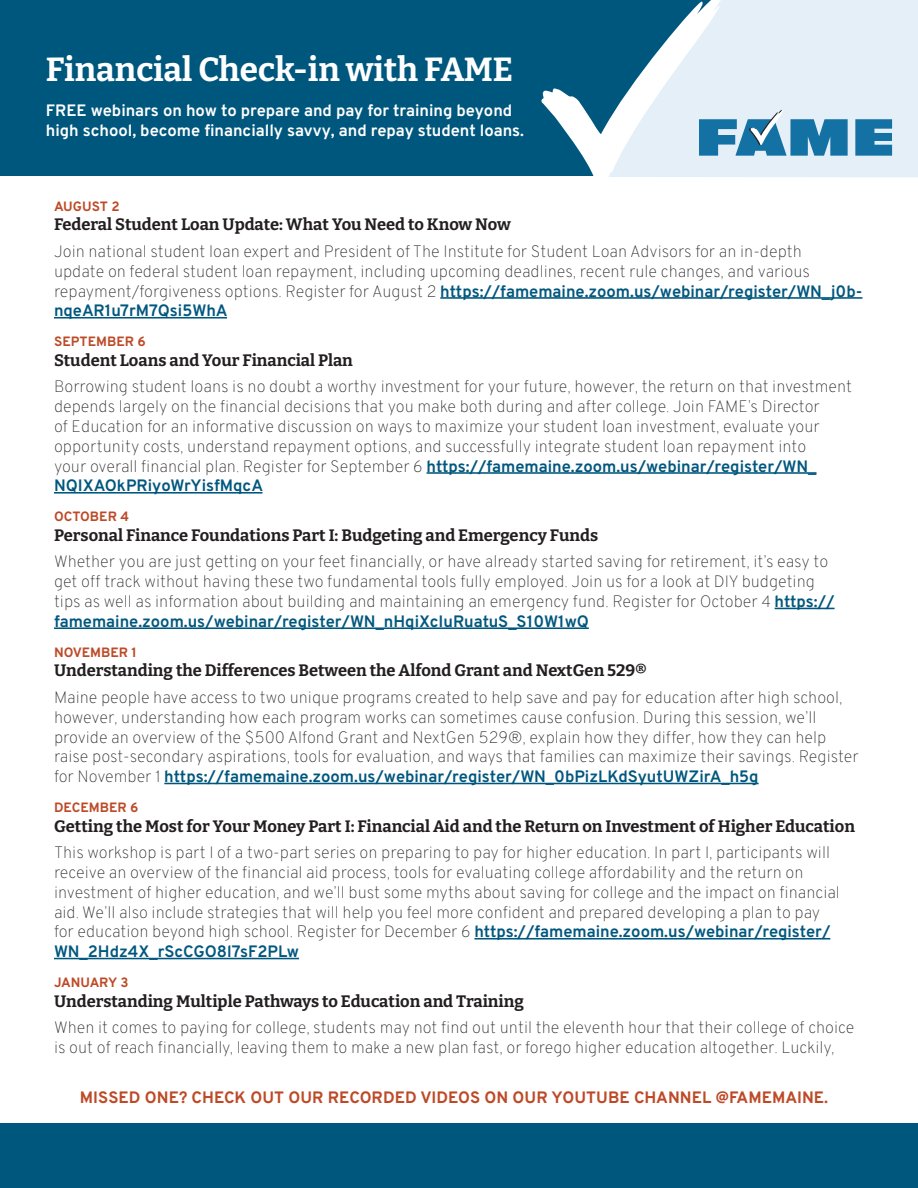
<style>
.page{position:relative;width:918px;height:1188px;background:#fff}
.page>*{position:absolute;margin:0;border:0;box-sizing:border-box;transform-origin:0 0}
.Description{font:700 33.3px "Bitter";color:#fff}
.Description-2{font:100 16.5px/19.8px "Overpass";color:#231f20}
.t1{font:700 16.5px "Bitter";color:#231f20}
.Description-3{font:700 16.5px/19.8px "Overpass";color:#fff}
.Date{font:16.5px "Overpass";color:#bd4a27}
.Date-2{font:13.5px "Overpass";color:#bd4a27}
.s1{font-weight:700;color:#00577e}
</style>
<div class="page">
<div style="left:0;top:0;width:918px;height:176px;background:#00577e"></div>
<div style="left:848px;top:0;width:70px;height:177px;background:#e4eff8"></div>
<svg style="left:855px;top:119px;width:37px;height:37px"></svg>
<svg style="left:541px;top:0;width:307px;height:177px"></svg>
<div style="left:0;top:1123px;width:918px;height:65px;background:#00577e"></div>
<hr style="left:440px;top:297px;width:423px;height:2px;background:#00577e">
<hr style="left:54px;top:317px;width:173px;height:2px;background:#00577e">
<hr style="left:427px;top:472px;width:389px;height:2px;background:#00577e">
<hr style="left:54px;top:492px;width:208px;height:2px;background:#00577e">
<hr style="left:775px;top:608px;width:60px;height:1px;background:#00577e">
<hr style="left:54px;top:627px;width:535px;height:2px;background:#00577e">
<hr style="left:164px;top:783px;width:595px;height:1px;background:#00577e">
<hr style="left:474px;top:938px;width:356px;height:2px;background:#00577e">
<hr style="left:54px;top:958px;width:245px;height:1px;background:#00577e">
<p class="Description" style="left:46px;top:48px;width:469px">Financial Check-in with FAME</p>
<p class="Description-3" style="left:46px;top:101px;width:480px">FREE webinars on how to prepare and pay for training beyond high school, become financially savvy, and repay student loans.</p>
<p class="Date-2" style="left:54px;top:195px;width:67px">AUGUST 2</p>
<p class="t1" style="left:54px;top:214px;width:458px">Federal Student Loan Update: What You Need to Know Now</p>
<p class="Description-2" style="left:54px;top:241px;width:810px">Join national student loan expert and President of The Institute for Student Loan Advisors for an in-depth<br>update on federal student loan repayment, including upcoming deadlines, recent rule changes, and various repayment/forgiveness options. Register for August 2 <span class="s1">https://famemaine.zoom.us/webinar/register/WN_j0b&shy;nqeAR1u7rM7Qsi5WhA</span></p>
<p class="Date-2" style="left:54px;top:331px;width:93px">SEPTEMBER 6</p>
<p class="t1" style="left:54px;top:350px;width:300px">Student Loans and Your Financial Plan</p>
<p class="Description-2" style="left:54px;top:377px;width:800px">Borrowing student loans is no doubt a worthy investment for your future, however, the return on that investment depends largely on the financial decisions that you make both during and after college. Join FAME’s Director<br>of Education for an informative discussion on ways to maximize your student loan investment, evaluate your opportunity costs, understand repayment options, and successfully integrate student loan repayment into<br>your overall financial plan. Register for September 6 <span class="s1">https://famemaine.zoom.us/webinar/register/WN_ NQIXAOkPRiyoWrYisfMqcA</span></p>
<p class="Date-2" style="left:54px;top:506px;width:77px">OCTOBER 4</p>
<p class="t1" style="left:54px;top:525px;width:546px">Personal Finance Foundations Part I: Budgeting and Emergency Funds</p>
<p class="Description-2" style="left:54px;top:552px;width:782px">Whether you are just getting on your feet financially, or have already started saving for retirement, it’s easy to get off track without having these two fundamental tools fully employed. Join us for a look at DIY budgeting tips as well as information about building and maintaining an emergency fund. Register for October 4 <span class="s1">https:// famemaine.zoom.us/webinar/register/WN_nHqiXcIuRuatuS_S10W1wQ</span></p>
<p class="Date-2" style="left:54px;top:641px;width:84px">NOVEMBER 1</p>
<p class="t1" style="left:54px;top:660px;width:594px">Understanding the Differences Between the Alfond Grant and NextGen 529®</p>
<p class="Description-2" style="left:54px;top:687px;width:806px">Maine people have access to two unique programs created to help save and pay for education after high school, however, understanding how each program works can sometimes cause confusion. During this session, we’ll provide an overview of the $500 Alfond Grant and NextGen 529®, explain how they differ, how they can help raise post-secondary aspirations, tools for evaluation, and ways that families can maximize their savings. Register for November 1 <span class="s1">https://famemaine.zoom.us/webinar/register/WN_0bPizLKdSyutUWZirA_h5g</span></p>
<p class="Date-2" style="left:54px;top:796px;width:86px">DECEMBER 6</p>
<p class="t1" style="left:54px;top:815px;width:803px">Getting the Most for Your Money Part I: Financial Aid and the Return on Investment of Higher Education</p>
<p class="Description-2" style="left:54px;top:843px;width:787px">This workshop is part I of a two-part series on preparing to pay for higher education. In part I, participants will receive an overview of the financial aid process, tools for evaluating college affordability and the return on investment of higher education, and we’ll bust some myths about saving for college and the impact on financial aid. We’ll also include strategies that will help you feel more confident and prepared developing a plan to pay for education beyond high school. Register for December 6 <span class="s1">https://famemaine.zoom.us/webinar/register/ WN_2Hdz4X_rScCGO8l7sF2PLw</span></p>
<p class="Date-2" style="left:54px;top:971px;width:76px">JANUARY 3</p>
<p class="t1" style="left:54px;top:990px;width:471px">Understanding Multiple Pathways to Education and Training</p>
<p class="Description-2" style="left:54px;top:1018px;width:802px">When it comes to paying for college, students may not find out until the eleventh hour that their college of choice is out of reach financially, leaving them to make a new plan fast, or forego higher education altogether. Luckily,</p>
<p class="Date" style="left:80px;top:1084px;width:750px">MISSED ONE? CHECK OUT OUR RECORDED VIDEOS ON OUR YOUTUBE CHANNEL @FAMEMAINE.</p>
</div>
